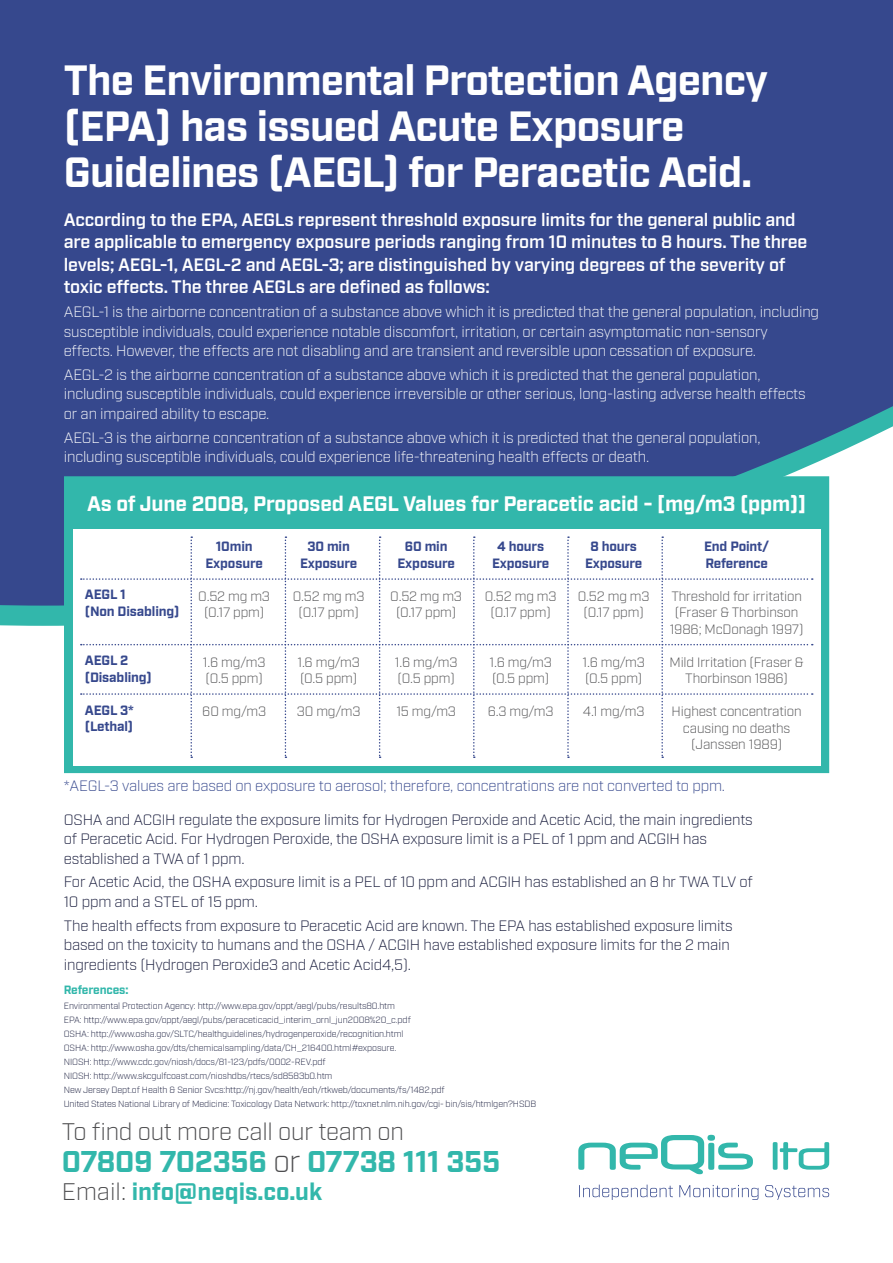
<style>
.page{position:relative;width:893px;height:1263px;background:#fff}
.page>*{position:absolute;margin:0;border:0;box-sizing:border-box;transform-origin:0 0}
.t1{font:700 42.3px/46.3px "Industry";letter-spacing:-.02em;color:#fff}
.t2{font:700 30px "Industry";letter-spacing:-.01em;color:#32b7ab}
.t3{font:300 24px "Industry";letter-spacing:-.01em;color:#4d4d4f}
.t4{font:700 24px "Industry";color:#32b7ab}
.t5{font:700 21px "Industry";letter-spacing:-.01em;color:#fff}
.t6{font:600 18px/22.5px "Industry";letter-spacing:-.01em;color:#fff}
.t7{font:300 15px/19.5px "Industry";letter-spacing:-.01em;color:#fff}
.t8{font:300 15px/19.5px "Industry";letter-spacing:-.01em;color:#141839}
.t9{font:300 15px "Industry";letter-spacing:-.01em;color:#36488d}
.t10{font:300 13.5px/16.5px "Industry";letter-spacing:-.01em;color:#4d4d4f;text-align:center}
.t11{font:700 13.5px/16.5px "Industry";letter-spacing:-.01em;color:#36488d}
.t12{font:700 12px "Industry";letter-spacing:-.01em;color:#32b7ab}
.t13{font:300 9px/14.1px "Industry";letter-spacing:-.01em;color:#141839}
.s1{font-weight:300;color:#4d4d4f}
</style>
<div class="page">
<div style="left:0;top:0;width:893px;height:606px;background:#36488d"></div>
<svg style="left:64px;top:476px;width:765px;height:297px;background:#49bdb3"></svg>
<div style="left:73px;top:529px;width:747px;height:236px;background:#fff"></div>
<div style="left:68px;top:479px;width:756px;height:50px;background:#32b7ab"></div>
<svg style="left:81px;top:536px;width:732px;height:222px"></svg>
<svg style="left:579px;top:1184px;width:250px;height:16px"></svg>
<svg style="left:578px;top:1135px;width:251px;height:39px"></svg>
<h1 class="t1" style="left:64px;top:59px;width:706px">The Environmental Protection Agency (EPA) has issued Acute Exposure<br>Guidelines (AEGL) for Peracetic Acid.</h1>
<p class="t6" style="left:64px;top:209px;width:745px">According to the EPA, AEGLs represent threshold exposure limits for the general public and are applicable to emergency exposure periods ranging from 10 minutes to 8 hours. The three levels; AEGL-1, AEGL-2 and AEGL-3; are distinguished by varying degrees of the severity of toxic effects. The three AEGLs are defined as follows:</p>
<p class="t7" style="left:64px;top:302px;width:757px">AEGL-1 is the airborne concentration of a substance above which it is predicted that the general population, including susceptible individuals, could experience notable discomfort, irritation, or certain asymptomatic non-sensory effects. However, the effects are not disabling and are transient and reversible upon cessation of exposure.</p>
<p class="t7" style="left:64px;top:365px;width:743px">AEGL-2 is the airborne concentration of a substance above which it is predicted that the general population, including susceptible individuals, could experience irreversible or other serious, long-lasting adverse health effects or an impaired ability to escape.</p>
<p class="t7" style="left:64px;top:428px;width:698px">AEGL-3 is the airborne concentration of a substance above which it is predicted that the general population, including susceptible individuals, could experience life-threatening health effects or death.</p>
<h3 class="t5" style="left:87px;top:491px;width:721px">As of June 2008, Proposed AEGL Values for Peracetic acid - [mg/m3 (ppm)]</h3>
<p class="t11" style="left:85px;top:587px;width:96px">AEGL 1<br>(Non Disabling)</p>
<p class="t11" style="left:85px;top:653px;width:69px">AEGL 2 (Disabling)</p>
<p class="t11" style="left:85px;top:702px;width:51px">AEGL 3* (Lethal)</p>
<p class="t11" style="left:216px;top:539px;width:38px">10min</p>
<p class="t11" style="left:307px;top:539px;width:44px">30 min</p>
<p class="t11" style="left:405px;top:539px;width:44px">60 min</p>
<p class="t11" style="left:497px;top:539px;width:48px">4 hours</p>
<p class="t11" style="left:590px;top:539px;width:48px">8 hours</p>
<p class="t11" style="left:704px;top:539px;width:67px">End Point/</p>
<p class="t11" style="left:205px;top:556px;width:59px">Exposure</p>
<p class="t11" style="left:300px;top:556px;width:59px">Exposure</p>
<p class="t11" style="left:397px;top:556px;width:59px">Exposure</p>
<p class="t11" style="left:492px;top:556px;width:59px">Exposure</p>
<p class="t11" style="left:585px;top:556px;width:59px">Exposure</p>
<p class="t11" style="left:705px;top:556px;width:64px">Reference</p>
<p class="t10" style="left:198px;top:588px;width:73px">0.52 mg m3</p>
<p class="t10" style="left:293px;top:588px;width:73px">0.52 mg m3</p>
<p class="t10" style="left:390px;top:588px;width:73px">0.52 mg m3</p>
<p class="t10" style="left:485px;top:588px;width:73px">0.52 mg m3</p>
<p class="t10" style="left:578px;top:588px;width:73px">0.52 mg m3</p>
<p class="t10" style="left:671px;top:588px;width:132px">Threshold for irritation</p>
<p class="t10" style="left:204px;top:605px;width:62px">(0.17 ppm)</p>
<p class="t10" style="left:299px;top:605px;width:62px">(0.17 ppm)</p>
<p class="t10" style="left:396px;top:605px;width:62px">(0.17 ppm)</p>
<p class="t10" style="left:491px;top:605px;width:62px">(0.17 ppm)</p>
<p class="t10" style="left:584px;top:605px;width:62px">(0.17 ppm)</p>
<p class="t10" style="left:670px;top:605px;width:135px">(Fraser &amp; Thorbinson<br>1986; McDonagh 1997)</p>
<p class="t10" style="left:203px;top:654px;width:64px">1.6 mg/m3</p>
<p class="t10" style="left:297px;top:654px;width:64px">1.6 mg/m3</p>
<p class="t10" style="left:395px;top:654px;width:64px">1.6 mg/m3</p>
<p class="t10" style="left:489px;top:654px;width:64px">1.6 mg/m3</p>
<p class="t10" style="left:582px;top:654px;width:64px">1.6 mg/m3</p>
<p class="t10" style="left:669px;top:654px;width:136px">Mild Irritation (Fraser &amp;</p>
<p class="t10" style="left:206px;top:671px;width:59px">(0.5 ppm)</p>
<p class="t10" style="left:300px;top:671px;width:59px">(0.5 ppm)</p>
<p class="t10" style="left:398px;top:671px;width:59px">(0.5 ppm)</p>
<p class="t10" style="left:492px;top:671px;width:59px">(0.5 ppm)</p>
<p class="t10" style="left:585px;top:671px;width:59px">(0.5 ppm)</p>
<p class="t10" style="left:685px;top:671px;width:104px">Thorbinson 1986)</p>
<p class="t10" style="left:202px;top:704px;width:65px">60 mg/m3</p>
<p class="t10" style="left:297px;top:704px;width:65px">30 mg/m3</p>
<p class="t10" style="left:396px;top:704px;width:61px">15 mg/m3</p>
<p class="t10" style="left:488px;top:704px;width:67px">6.3 mg/m3</p>
<p class="t10" style="left:583px;top:704px;width:63px">4.1 mg/m3</p>
<p class="t10" style="left:672px;top:704px;width:132px">Highest concentration causing no deaths (Janssen 1989)</p>
<p class="t9" style="left:64px;top:776px;width:663px">*AEGL-3 values are based on exposure to aerosol; therefore, concentrations are not converted to ppm.</p>
<p class="t8" style="left:64px;top:810px;width:690px">OSHA and ACGIH regulate the exposure limits for Hydrogen Peroxide and Acetic Acid, the main ingredients of Peracetic Acid. For Hydrogen Peroxide, the OSHA exposure limit is a PEL of 1 ppm and ACGIH has established a TWA of 1 ppm.</p>
<p class="t8" style="left:64px;top:872px;width:690px">For Acetic Acid, the OSHA exposure limit is a PEL of 10 ppm and ACGIH has established an 8 hr TWA TLV of<br>10 ppm and a STEL of 15 ppm.</p>
<p class="t8" style="left:64px;top:916px;width:670px">The health effects from exposure to Peracetic Acid are known. The EPA has established exposure limits based on the toxicity to humans and the OSHA / ACGIH have established exposure limits for the 2 main ingredients (Hydrogen Peroxide3 and Acetic Acid4,5).</p>
<p class="t12" style="left:64px;top:983px;width:66px">References:</p>
<p class="t13" style="left:64px;top:998px;width:474px">Environmental Protection Agency: http://www.epa.gov/oppt/aegl/pubs/results80.htm<br>EPA: http://www.epa.gov/oppt/aegl/pubs/peraceticacid_interim_ornl_jun2008%20_c.pdf<br>OSHA: http://www.osha.gov/SLTC/healthguidelines/hydrogenperoxide/recognition.html<br>OSHA: http://www.osha.gov/dts/chemicalsampling/data/CH_216400.html#exposure.<br>NIOSH: http://www.cdc.gov/niosh/docs/81-123/pdfs/0002-REV.pdf<br>NIOSH: http://www.skcgulfcoast.com/nioshdbs/rtecs/sd8583b0.htm<br>New Jersey Dept.of Health &amp; Senior Svcs:http://nj.gov/health/eoh/rtkweb/documents/fs/1482.pdf<br>United States National Library of Medicine: Toxicology Data Network: http://toxnet.nlm.nih.gov/cgi- bin/sis/htmlgen?HSDB</p>
<h3 class="t3" style="left:62px;top:1117px;width:344px">To find out more call our team on</h3>
<h2 class="t2" style="left:62px;top:1144px;width:440px">07809 702356 <span class="s1">or</span> 07738 111 355</h2>
<h3 class="t4" style="left:62px;top:1177px;width:262px"><span class="s1">Email:</span> info@neqis.co.uk</h3>
</div>
